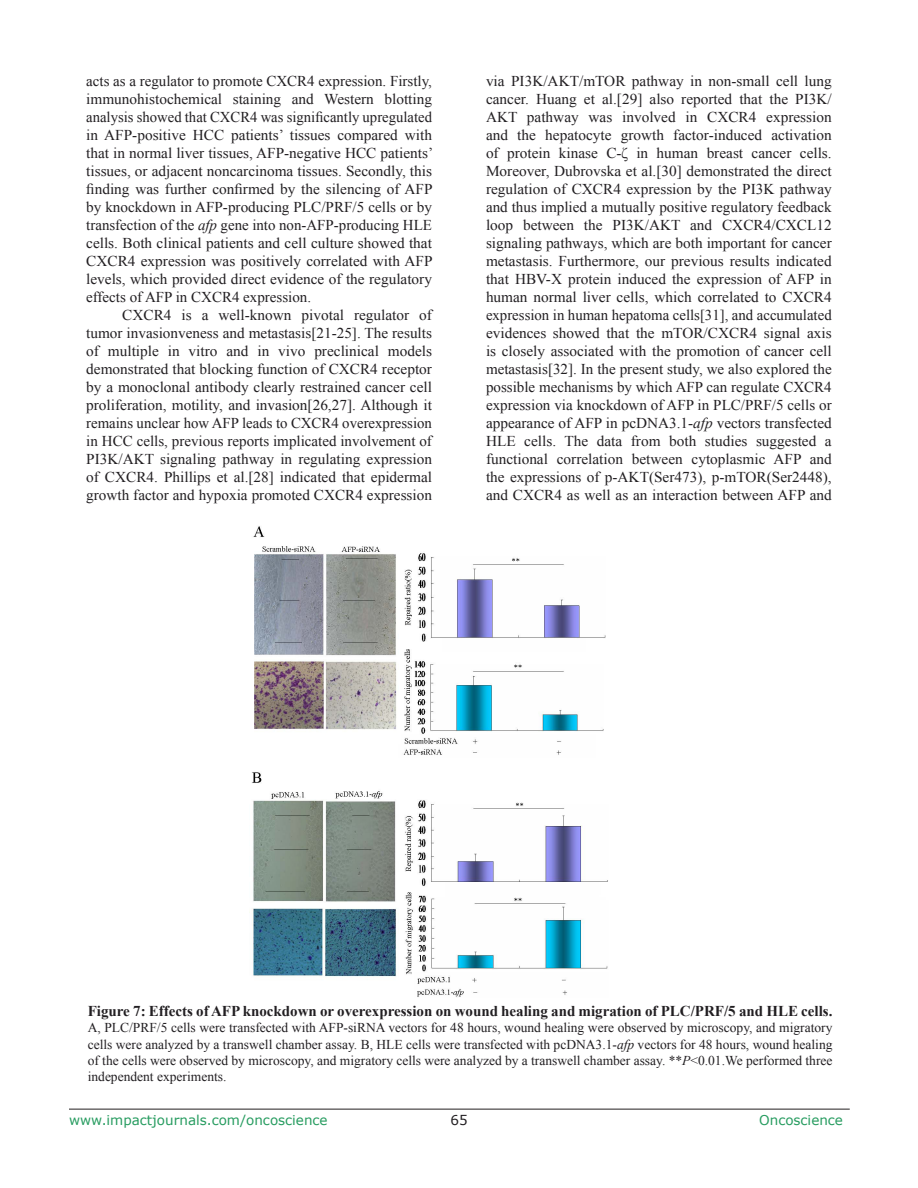
<style>
.page{position:relative;width:918px;height:1188px;background:#fff}
.page>*{position:absolute;margin:0;border:0;box-sizing:border-box;transform-origin:0 0}
.BodyText{font:15px/18px "Times New Roman";color:#221f22;text-align:justify}
.FigureText{font:700 15px "Times New Roman";color:#221f22}
.FigureText-2{font:13.5px/16.2px "Times New Roman";color:#221f22;text-align:justify}
.t1{font:13.5px "Verdana";color:#279c60}
.t2{font:13.5px "Verdana";color:#221f22}
.s1{font-style:italic}
</style>
<div class="page">
<hr style="left:69px;top:1109px;width:781px;height:1px;background:#231f20">
<img style="left:249px;top:526px;width:359px;height:471px">
<p class="BodyText" style="left:86px;top:72px;width:348px">acts as a regulator to promote CXCR4 expression. Firstly, immunohistochemical staining and Western blotting analysis showed that CXCR4 was significantly upregulated in AFP-positive HCC patients’ tissues compared with that in normal liver tissues, AFP-negative HCC patients’ tissues, or adjacent noncarcinoma tissues. Secondly, this finding was further confirmed by the silencing of AFP by knockdown in AFP-producing PLC/PRF/5 cells or by transfection of the <span class="s1">afp</span> gene into non-AFP-producing HLE cells. Both clinical patients and cell culture showed that CXCR4 expression was positively correlated with AFP levels, which provided direct evidence of the regulatory effects of AFP in CXCR4 expression.</p>
<p class="BodyText" style="left:86px;top:306px;width:347px;text-indent:36px">CXCR4 is a well-known pivotal regulator of tumor invasionveness and metastasis[21-25]. The results of multiple in vitro and in vivo preclinical models demonstrated that blocking function of CXCR4 receptor by a monoclonal antibody clearly restrained cancer cell proliferation, motility, and invasion[26,27]. Although it remains unclear how AFP leads to CXCR4 overexpression in HCC cells, previous reports implicated involvement of PI3K/AKT signaling pathway in regulating expression of CXCR4. Phillips et al.[28] indicated that epidermal growth factor and hypoxia promoted CXCR4 expression</p>
<p class="BodyText" style="left:486px;top:72px;width:347px">via PI3K/AKT/mTOR pathway in non-small cell lung cancer. Huang et al.[29] also reported that the PI3K/ AKT pathway was involved in CXCR4 expression and the hepatocyte growth factor-induced activation of protein kinase C-ζ in human breast cancer cells.<br>Moreover, Dubrovska et al.[30] demonstrated the direct regulation of CXCR4 expression by the PI3K pathway and thus implied a mutually positive regulatory feedback loop between the PI3K/AKT and CXCR4/CXCL12 signaling pathways, which are both important for cancer metastasis. Furthermore, our previous results indicated that HBV-X protein induced the expression of AFP in human normal liver cells, which correlated to CXCR4 expression in human hepatoma cells[31], and accumulated evidences showed that the mTOR/CXCR4 signal axis is closely associated with the promotion of cancer cell metastasis[32]. In the present study, we also explored the possible mechanisms by which AFP can regulate CXCR4 expression via knockdown of AFP in PLC/PRF/5 cells or appearance of AFP in pcDNA3.1-<span class="s1">afp</span> vectors transfected HLE cells. The data from both studies suggested a functional correlation between cytoplasmic AFP and the expressions of p-AKT(Ser473), p-mTOR(Ser2448), and CXCR4 as well as an interaction between AFP and</p>
<p class="FigureText" style="left:88px;top:1001px;width:746px">Figure 7: Effects of AFP knockdown or overexpression on wound healing and migration of PLC/PRF/5 and HLE cells.</p>
<p class="FigureText-2" style="left:88px;top:1020px;width:746px">A, PLC/PRF/5 cells were transfected with AFP-siRNA vectors for 48 hours, wound healing were observed by microscopy, and migratory cells were analyzed by a transwell chamber assay. B, HLE cells were transfected with pcDNA3.1-<span class="s1">afp</span> vectors for 48 hours, wound healing of the cells were observed by microscopy, and migratory cells were analyzed by a transwell chamber assay. **<span class="s1">P</span>&lt;0.01.We performed three independent experiments.</p>
<p class="t1" style="left:69px;top:1111px;width:260px">www.impactjournals.com/oncoscience</p>
<p class="t2" style="left:450px;top:1111px;width:19px">65</p>
<p class="t1" style="left:759px;top:1111px;width:85px">Oncoscience</p>
</div>
